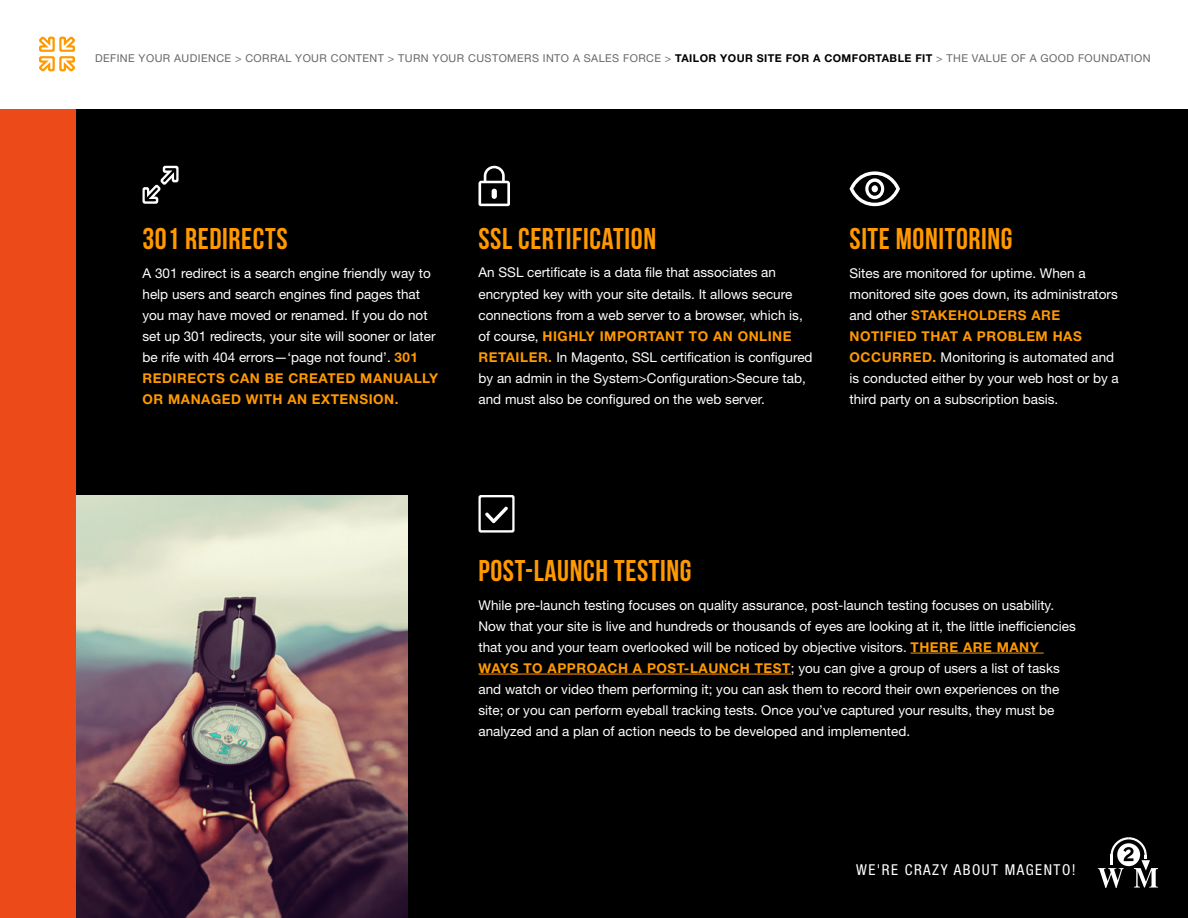
<style>
.page{position:relative;width:1188px;height:918px;background:#fff}
.page>*{position:absolute;margin:0;border:0;box-sizing:border-box;transform-origin:0 0}
.t1{font:30px "Bebas Neue";letter-spacing:.02em;color:#f90}
.t2{font:condensed 15px "Helvetica Neue LT Std";letter-spacing:.1em;color:#fff}
.t3{font:13.5px/21px "Helvetica Neue LT Std";color:#fff}
.t4{font:10.8px "Helvetica Neue LT Std";letter-spacing:.04em;color:#666}
.s1{font-weight:700;color:#000}
.s2{font-weight:700;color:#f90}
</style>
<div class="page">
<div style="left:0;top:110px;width:1188px;height:808px;background:#000"></div>
<svg style="left:1098px;top:837px;width:60px;height:51px"></svg>
<hr style="left:911px;top:653px;width:133px;height:1px;background:#f90">
<hr style="left:478px;top:674px;width:313px;height:1px;background:#f90">
<svg style="left:39px;top:36px;width:36px;height:36px"></svg>
<svg style="left:143px;top:166px;width:36px;height:38px"></svg>
<svg style="left:478px;top:166px;width:32px;height:40px"></svg>
<div style="left:492px;top:189px;width:5px;height:10px;background:#fff;border-radius:3px"></div>
<svg style="left:850px;top:171px;width:50px;height:35px"></svg>
<div style="left:872px;top:185px;width:6px;height:7px;background:#fff;border-radius:50%"></div>
<svg style="left:479px;top:495px;width:36px;height:38px"></svg>
<img style="left:75px;top:495px;width:333px;height:423px">
<div style="left:0;top:110px;width:75px;height:808px;background:#ed4a1a"></div>
<p class="t4" style="left:95px;top:51px;width:1057px">DEFINE YOUR AUDIENCE &gt; CORRAL YOUR CONTENT &gt; TURN YOUR CUSTOMERS INTO A SALES FORCE &gt; <span class="s1">TAILOR YOUR SITE FOR A COMFORTABLE FIT</span> &gt; THE VALUE OF A GOOD FOUNDATION</p>
<h1 class="t1" style="left:142px;top:222px;width:147px">301 REDIRECTS</h1>
<p class="t3" style="left:142px;top:262px;width:297px">A 301 redirect is a search engine friendly way to help users and search engines find pages that you may have moved or renamed. If you do not set up 301 redirects, your site will sooner or later be rife with 404 errors—‘page not found’. <span class="s2">301<br>REDIRECTS CAN BE CREATED MANUALLY OR MANAGED WITH AN EXTENSION.</span></p>
<h1 class="t1" style="left:478px;top:222px;width:179px">SSL CERTIFICATION</h1>
<p class="t3" style="left:478px;top:262px;width:336px">An SSL certificate is a data file that associates an encrypted key with your site details. It allows secure connections from a web server to a browser, which is, of course, <span class="s2">HIGHLY IMPORTANT TO AN ONLINE RETAILER.</span> In Magento, SSL certification is configured by an admin in the System&gt;Configuration&gt;Secure tab, and must also be configured on the web server.</p>
<h1 class="t1" style="left:850px;top:222px;width:165px">SITE MONITORING</h1>
<p class="t3" style="left:850px;top:262px;width:271px">Sites are monitored for uptime. When a monitored site goes down, its administrators and other <span class="s2">STAKEHOLDERS ARE NOTIFIED THAT A PROBLEM HAS OCCURRED.</span> Monitoring is automated and is conducted either by your web host or by a third party on a subscription basis.</p>
<h1 class="t1" style="left:478px;top:554px;width:215px">POST-LAUNCH TESTING</h1>
<p class="t3" style="left:478px;top:594px;width:599px">While pre-launch testing focuses on quality assurance, post-launch testing focuses on usability.<br>Now that your site is live and hundreds or thousands of eyes are looking at it, the little inefficiencies that you and your team overlooked will be noticed by objective visitors. <span class="s2">THERE ARE MANY WAYS TO APPROACH A POST-LAUNCH TEST</span>; you can give a group of users a list of tasks and watch or video them performing it; you can ask them to record their own experiences on the site; or you can perform eyeball tracking tests. Once you’ve captured your results, they must be analyzed and a plan of action needs to be developed and implemented.</p>
<p class="t2" style="left:856px;top:861px;width:221px">WE'RE CRAZY ABOUT MAGENTO!</p>
</div>
